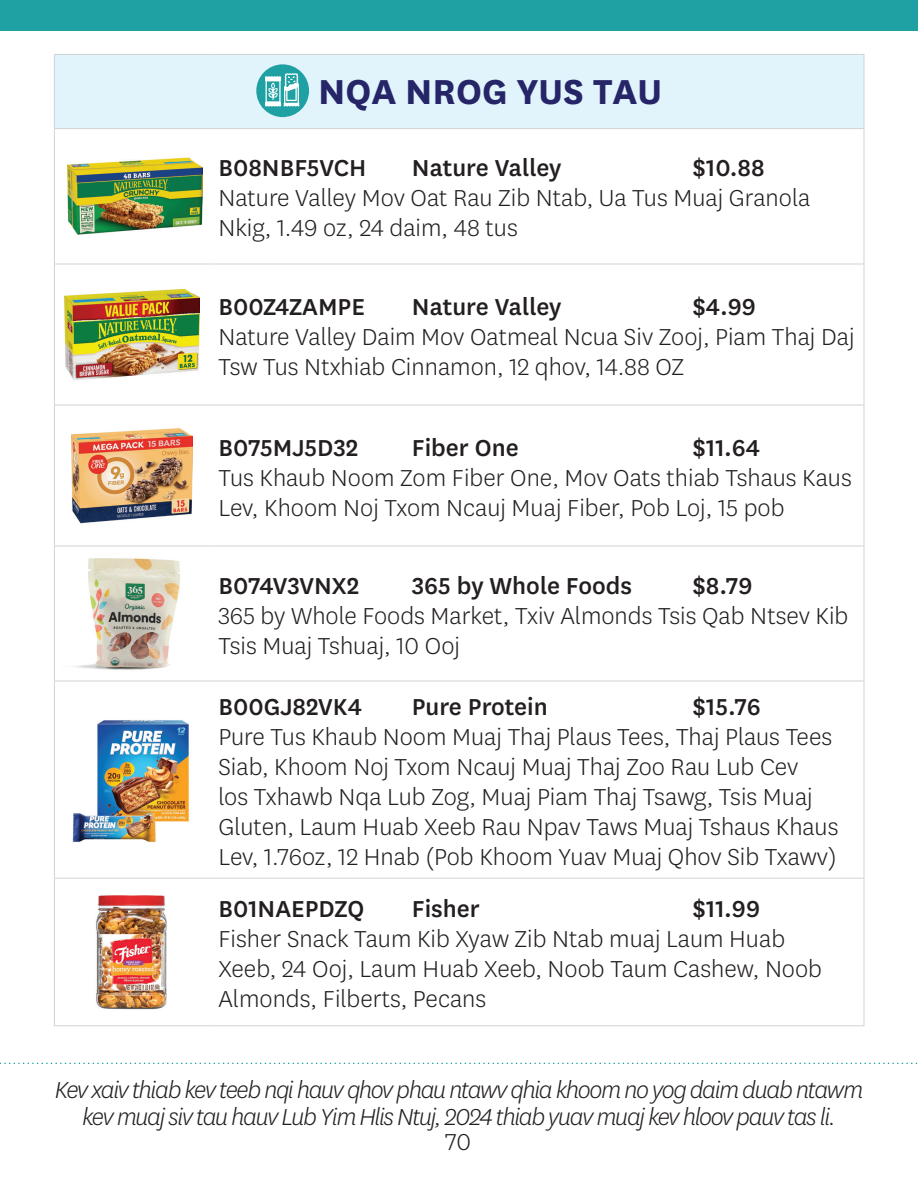
<style>
.page{position:relative;width:918px;height:1188px;background:#fff}
.page>*{position:absolute;margin:0;border:0;box-sizing:border-box;transform-origin:0 0}
.t1{font:700 40.5px "Centene Sans";color:#252568}
.t2{font:300 27px/30px "Centene Sans";color:#231f20}
.t3{font:500 27px "Centene Sans";color:#231f20}
.t4{font:italic 300 27px/27px "Centene Sans";letter-spacing:-.05em;color:#231f20;text-align:center}
</style>
<div class="page">
<div style="left:0;top:0;width:918px;height:31px;background:#1fa0a3"></div>
<svg style="left:0;top:1063px;width:918px;height:1px"></svg>
<div style="left:54px;top:54px;width:810px;height:75px;background:#e1f4fc"></div>
<hr style="left:864px;top:55px;width:1px;height:73px;background:#d1d2d4">
<hr style="left:54px;top:54px;width:158px;height:1px;background:#d1d2d4">
<hr style="left:54px;top:55px;width:1px;height:73px;background:#d1d2d4">
<hr style="left:212px;top:54px;width:652px;height:1px;background:#d1d2d4">
<hr style="left:54px;top:128px;width:158px;height:1px;background:#d1d2d4">
<hr style="left:54px;top:129px;width:1px;height:135px;background:#d1d2d4">
<hr style="left:212px;top:128px;width:652px;height:1px;background:#d1d2d4">
<hr style="left:864px;top:129px;width:1px;height:135px;background:#d1d2d4">
<hr style="left:54px;top:264px;width:158px;height:1px;background:#d1d2d4">
<hr style="left:54px;top:264px;width:1px;height:141px;background:#d1d2d4">
<hr style="left:212px;top:264px;width:652px;height:1px;background:#d1d2d4">
<hr style="left:864px;top:264px;width:1px;height:141px;background:#d1d2d4">
<hr style="left:54px;top:405px;width:158px;height:1px;background:#d1d2d4">
<hr style="left:54px;top:405px;width:1px;height:141px;background:#d1d2d4">
<hr style="left:212px;top:405px;width:652px;height:1px;background:#d1d2d4">
<hr style="left:864px;top:405px;width:1px;height:141px;background:#d1d2d4">
<hr style="left:54px;top:546px;width:158px;height:1px;background:#d1d2d4">
<hr style="left:54px;top:546px;width:1px;height:135px;background:#d1d2d4">
<hr style="left:212px;top:546px;width:652px;height:1px;background:#d1d2d4">
<hr style="left:864px;top:546px;width:1px;height:135px;background:#d1d2d4">
<hr style="left:54px;top:681px;width:158px;height:1px;background:#d1d2d4">
<hr style="left:54px;top:681px;width:1px;height:197px;background:#d1d2d4">
<hr style="left:212px;top:681px;width:652px;height:1px;background:#d1d2d4">
<hr style="left:864px;top:681px;width:1px;height:197px;background:#d1d2d4">
<hr style="left:54px;top:878px;width:158px;height:1px;background:#d1d2d4">
<hr style="left:54px;top:879px;width:1px;height:146px;background:#d1d2d4">
<hr style="left:212px;top:878px;width:652px;height:1px;background:#d1d2d4">
<hr style="left:864px;top:879px;width:1px;height:146px;background:#d1d2d4">
<hr style="left:54px;top:1025px;width:158px;height:1px;background:#d1d2d4">
<hr style="left:212px;top:1025px;width:652px;height:1px;background:#d1d2d4">
<div style="left:256px;top:64px;width:53px;height:53px;background:#1fa0a3;border-radius:50%"></div>
<svg style="left:265px;top:73px;width:35px;height:34px"></svg>
<img style="left:68px;top:157px;width:134px;height:78px">
<img style="left:64px;top:288px;width:136px;height:93px">
<img style="left:71px;top:428px;width:122px;height:96px">
<img style="left:72px;top:558px;width:108px;height:112px">
<img style="left:72px;top:720px;width:117px;height:122px">
<img style="left:96px;top:895px;width:71px;height:115px">
<h2 class="t1" style="left:318px;top:63px;width:346px">NQA NROG YUS TAU</h2>
<p class="t3" style="left:218px;top:150px;width:150px">B08NBF5VCH</p>
<p class="t3" style="left:412px;top:150px;width:151px">Nature Valley</p>
<p class="t3" style="left:692px;top:150px;width:74px">$10.88</p>
<p class="t2" style="left:218px;top:182px;width:593px">Nature Valley Mov Oat Rau Zib Ntab, Ua Tus Muaj Granola<br>Nkig, 1.49 oz, 24 daim, 48 tus</p>
<p class="t3" style="left:218px;top:288px;width:148px">B00Z4ZAMPE</p>
<p class="t3" style="left:412px;top:288px;width:151px">Nature Valley</p>
<p class="t3" style="left:692px;top:288px;width:65px">$4.99</p>
<p class="t2" style="left:218px;top:321px;width:638px">Nature Valley Daim Mov Oatmeal Ncua Siv Zooj, Piam Thaj Daj<br>Tsw Tus Ntxhiab Cinnamon, 12 qhov, 14.88 OZ</p>
<p class="t3" style="left:218px;top:429px;width:141px">B075MJ5D32</p>
<p class="t3" style="left:412px;top:429px;width:108px">Fiber One</p>
<p class="t3" style="left:692px;top:429px;width:69px">$11.64</p>
<p class="t2" style="left:218px;top:462px;width:635px">Tus Khaub Noom Zom Fiber One, Mov Oats thiab Tshaus Kaus<br>Lev, Khoom Noj Txom Ncauj Muaj Fiber, Pob Loj, 15 pob</p>
<p class="t3" style="left:218px;top:567px;width:142px">B074V3VNX2</p>
<p class="t3" style="left:412px;top:567px;width:222px">365 by Whole Foods</p>
<p class="t3" style="left:692px;top:567px;width:62px">$8.79</p>
<p class="t2" style="left:218px;top:600px;width:632px">365 by Whole Foods Market, Txiv Almonds Tsis Qab Ntsev Kib<br>Tsis Muaj Tshuaj, 10 Ooj</p>
<p class="t3" style="left:218px;top:688px;width:145px">B00GJ82VK4</p>
<p class="t3" style="left:412px;top:688px;width:137px">Pure Protein</p>
<p class="t3" style="left:692px;top:688px;width:70px">$15.76</p>
<p class="t2" style="left:218px;top:721px;width:622px">Pure Tus Khaub Noom Muaj Thaj Plaus Tees, Thaj Plaus Tees Siab, Khoom Noj Txom Ncauj Muaj Thaj Zoo Rau Lub Cev<br>los Txhawb Nqa Lub Zog, Muaj Piam Thaj Tsawg, Tsis Muaj Gluten, Laum Huab Xeeb Rau Npav Taws Muaj Tshaus Khaus Lev, 1.76oz, 12 Hnab (Pob Khoom Yuav Muaj Qhov Sib Txawv)</p>
<p class="t3" style="left:218px;top:890px;width:148px">B01NAEPDZQ</p>
<p class="t3" style="left:412px;top:890px;width:69px">Fisher</p>
<p class="t3" style="left:692px;top:890px;width:69px">$11.99</p>
<p class="t2" style="left:218px;top:923px;width:605px">Fisher Snack Taum Kib Xyaw Zib Ntab muaj Laum Huab<br>Xeeb, 24 Ooj, Laum Huab Xeeb, Noob Taum Cashew, Noob<br>Almonds, Filberts, Pecans</p>
<p class="t4" style="left:55px;top:1076px;width:810px">Kev xaiv thiab kev teeb nqi hauv qhov phau ntawv qhia khoom no yog daim duab ntawm kev muaj siv tau hauv Lub Yim Hlis Ntuj, 2024 thiab yuav muaj kev hloov pauv tas li.</p>
<p class="t2" style="left:445px;top:1126px;width:27px">70</p>
</div>
